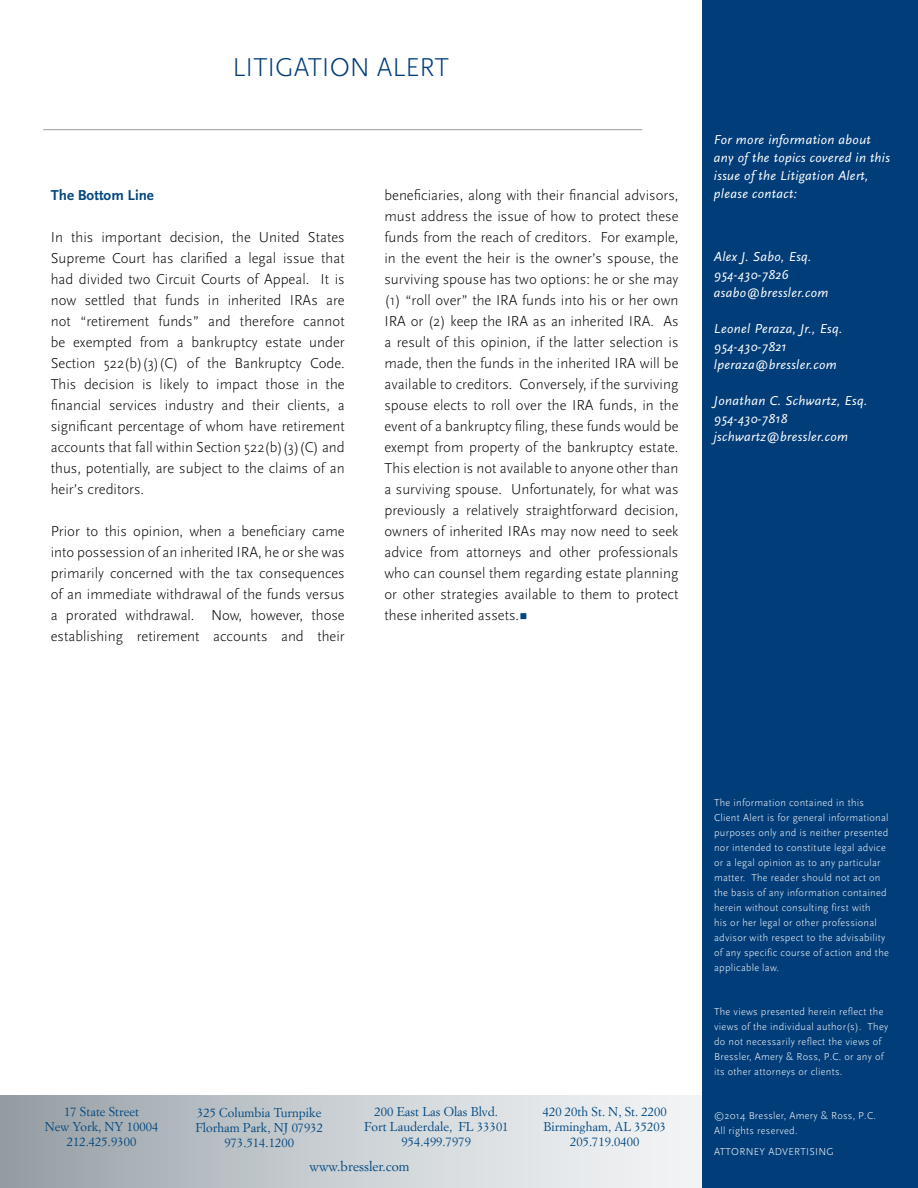
<style>
.page{position:relative;width:918px;height:1188px;background:#fff}
.page>*{position:absolute;margin:0;border:0;box-sizing:border-box;transform-origin:0 0}
.t1{font:300 27px "Scala Sans OT";color:#003d79}
.t2{font:300 15px/21px "Scala Sans OT";color:#000;text-align:justify}
.t3{font:700 15px "Scala Sans OT";color:#00467f}
.t4{font:italic 13.5px/18px "Scala Sans OT";letter-spacing:.025em;color:#fff}
.t5{font:13.5px "Simoncini Garamond Std";color:#00467f}
.t6{font:12.6px/15px "Simoncini Garamond Std";color:#00467f;text-align:center}
.t7{font:300 10.5px/15px "Scala Sans OT";letter-spacing:.025em;color:#fff}
</style>
<div class="page">
<svg style="left:0;top:1095px;width:702px;height:93px;background:#c8cdd1"></svg>
<div style="left:702px;top:0;width:216px;height:1188px;background:#003d79"></div>
<svg style="left:520px;top:613px;width:6px;height:6px"></svg>
<hr style="left:43px;top:129px;width:599px;height:1px;background:#949ca1">
<h1 class="t1" style="left:233px;top:52px;width:218px">LITIGATION ALERT</h1>
<p class="t3" style="left:51px;top:187px;width:105px">The Bottom Line</p>
<p class="t2" style="left:51px;top:227px;width:296px">In this important decision, the United States Supreme Court has clarified a legal issue that had divided two Circuit Courts of Appeal. It is now settled that funds in inherited IRAs are not “retirement funds” and therefore cannot be exempted from a bankruptcy estate under Section 522(b)(3)(C) of the Bankruptcy Code.<br>This decision is likely to impact those in the financial services industry and their clients, a significant percentage of whom have retirement accounts that fall within Section 522(b)(3)(C) and thus, potentially, are subject to the claims of an heir’s creditors.</p>
<p class="t2" style="left:51px;top:521px;width:296px">Prior to this opinion, when a beneficiary came into possession of an inherited IRA, he or she was primarily concerned with the tax consequences of an immediate withdrawal of the funds versus a prorated withdrawal. Now, however, those establishing retirement accounts and their</p>
<p class="t2" style="left:384px;top:185px;width:296px">beneficiaries, along with their financial advisors, must address the issue of how to protect these funds from the reach of creditors. For example, in the event the heir is the owner’s spouse, the surviving spouse has two options: he or she may (1) “roll over” the IRA funds into his or her own IRA or (2) keep the IRA as an inherited IRA. As a result of this opinion, if the latter selection is made, then the funds in the inherited IRA will be available to creditors. Conversely, if the surviving spouse elects to roll over the IRA funds, in the event of a bankruptcy filing, these funds would be exempt from property of the bankruptcy estate.<br>This election is not available to anyone other than a surviving spouse. Unfortunately, for what was previously a relatively straightforward decision, owners of inherited IRAs may now need to seek advice from attorneys and other professionals who can counsel them regarding estate planning or other strategies available to them to protect these inherited assets.</p>
<p class="t4" style="left:714px;top:131px;width:177px">For more information about any of the topics covered in this issue of the Litigation Alert, please contact:</p>
<p class="t4" style="left:714px;top:247px;width:116px">Alex J. Sabo, Esq.<br>954-430-7826 asabo@bressler.com</p>
<p class="t4" style="left:714px;top:319px;width:130px">Leonel Peraza, Jr., Esq.<br>954-430-7821 lperaza@bressler.com</p>
<p class="t4" style="left:714px;top:391px;width:155px">Jonathan C. Schwartz, Esq.<br>954-430-7818 jschwartz@bressler.com</p>
<p class="t6" style="left:45px;top:1103px;width:115px">17 State Street<br>New York, NY 10004<br>212.425.9300</p>
<p class="t6" style="left:195px;top:1105px;width:129px">325 Columbia Turnpike<br>Florham Park, NJ 07932<br>973.514.1200</p>
<p class="t6" style="left:543px;top:1103px;width:125px">420 20th St. N, St. 2200<br>Birmingham, AL 35203<br>205.719.0400</p>
<p class="t5" style="left:310px;top:1158px;width:101px">www.bressler.com</p>
<p class="t6" style="left:364px;top:1103px;width:146px">200 East Las Olas Blvd.<br>Fort Lauderdale, FL 33301<br>954.499.7979</p>
<p class="t7" style="left:714px;top:796px;width:176px">The information contained in this Client Alert is for general informational purposes only and is neither presented nor intended to constitute legal advice or a legal opinion as to any particular matter. The reader should not act on the basis of any information contained herein without consulting first with<br>his or her legal or other professional advisor with respect to the advisability of any specific course of action and the applicable law.</p>
<p class="t7" style="left:714px;top:1004px;width:176px">The views presented herein reflect the views of the individual author(s). They do not necessarily reflect the views of Bressler, Amery &amp; Ross, P.C. or any of its other attorneys or clients.</p>
<p class="t7" style="left:714px;top:1108px;width:163px">©2014 Bressler, Amery &amp; Ross, P.C.<br>All rights reserved.</p>
<p class="t7" style="left:714px;top:1145px;width:121px">ATTORNEY ADVERTISING</p>
</div>
